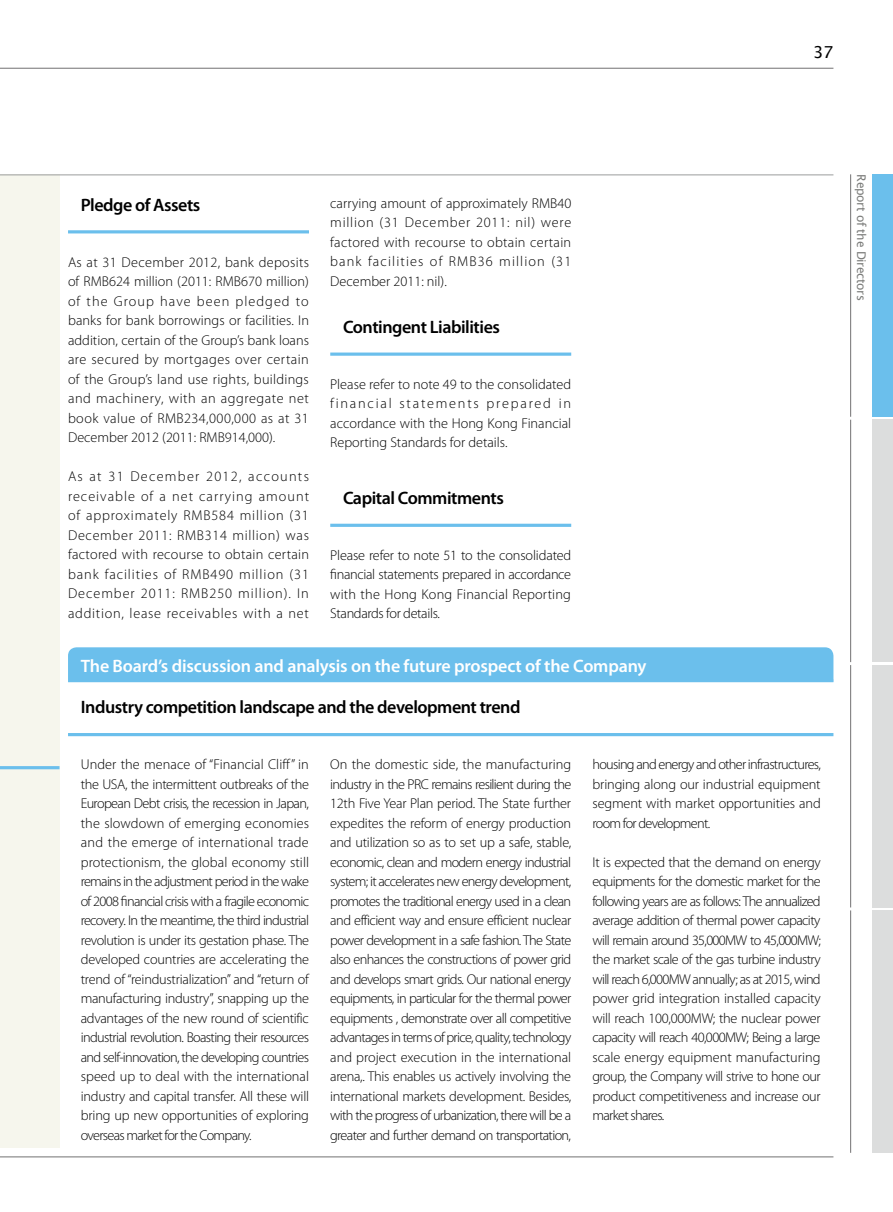
<style>
.page{position:relative;width:893px;height:1212px;background:#fff}
.page>*{position:absolute;margin:0;border:0;box-sizing:border-box;transform-origin:0 0}
.t1{font:600 18px "Myriad Pro";letter-spacing:-.025em;color:#000}
.t2{font:600 18px "Myriad Pro";letter-spacing:-.01em;color:#fff}
.t3{font:16.5px "Lucida Grande";color:#000}
.t4{font:300 14.25px/19.5px "Myriad Pro";color:#000;text-align:justify}
.t5{font:12px "Lucida Grande";letter-spacing:-.025em;color:#7b7c7a}
</style>
<div class="page">
<hr style="left:0;top:68px;width:833px;height:1px;background:#727172">
<hr style="left:0;top:1156px;width:833px;height:1px;background:#727172">
<div style="left:872px;top:174px;width:21px;height:243px;background:#6bbfec"></div>
<hr style="left:850px;top:174px;width:1px;height:243px;background:#727172">
<div style="left:872px;top:420px;width:21px;height:242px;background:#dcdddd"></div>
<hr style="left:850px;top:420px;width:1px;height:242px;background:#727172">
<div style="left:872px;top:665px;width:21px;height:242px;background:#dcdddd"></div>
<hr style="left:850px;top:665px;width:1px;height:242px;background:#727172">
<div style="left:872px;top:910px;width:21px;height:243px;background:#dcdddd"></div>
<hr style="left:850px;top:910px;width:1px;height:243px;background:#727172">
<div style="left:0;top:174px;width:60px;height:974px;background:#f6f6ed"></div>
<hr style="left:0;top:174px;width:833px;height:1px;background:#a1a2a2">
<hr style="left:0;top:766px;width:60px;height:3px;background:#6bbfec">
<hr style="left:68px;top:230px;width:241px;height:3px;background:#6bbfec">
<svg style="left:330px;top:352px;width:241px;height:4px"></svg>
<hr style="left:330px;top:524px;width:241px;height:3px;background:#6bbfec">
<div style="left:68px;top:647px;width:765px;height:35px;background:#6bbfec"></div>
<hr style="left:68px;top:733px;width:765px;height:3px;background:#6bbfec">
<p class="t3" style="left:813px;top:43px;width:22px">37</p>
<p class="t1" style="left:81px;top:193px;width:121px">Pledge of Assets</p>
<p class="t4" style="left:68px;top:252px;width:243px">As at 31 December 2012, bank deposits of RMB624 million (2011: RMB670 million) of the Group have been pledged to banks for bank borrowings or facilities. In addition, certain of the Group’s bank loans are secured by mortgages over certain of the Group’s land use rights, buildings and machinery, with an aggregate net book value of RMB234,000,000 as at 31<br>December 2012 (2011: RMB914,000).</p>
<p class="t4" style="left:68px;top:467px;width:243px">As at 31 December 2012, accounts receivable of a net carrying amount of approximately RMB584 million (31<br>December 2011: RMB314 million) was factored with recourse to obtain certain bank facilities of RMB490 million (31<br>December 2011: RMB250 million). In addition, lease receivables with a net</p>
<p class="t4" style="left:330px;top:193px;width:243px">carrying amount of approximately RMB40 million (31 December 2011: nil) were factored with recourse to obtain certain bank facilities of RMB36 million (31<br>December 2011: nil).</p>
<p class="t1" style="left:343px;top:315px;width:158px">Contingent Liabilities</p>
<p class="t4" style="left:330px;top:375px;width:242px">Please refer to note 49 to the consolidated financial statements prepared in accordance with the Hong Kong Financial Reporting Standards for details.</p>
<p class="t1" style="left:343px;top:487px;width:162px">Capital Commitments</p>
<p class="t4" style="left:330px;top:546px;width:243px">Please refer to note 51 to the consolidated financial statements prepared in accordance with the Hong Kong Financial Reporting Standards for details.</p>
<p class="t2" style="left:81px;top:654px;width:567px">The Board’s discussion and analysis on the future prospect of the Company</p>
<p class="t1" style="left:81px;top:696px;width:441px">Industry competition landscape and the development trend</p>
<p class="t4" style="left:81px;top:755px;width:230px">Under the menace of “Financial Cliff” in the USA, the intermittent outbreaks of the European Debt crisis, the recession in Japan, the slowdown of emerging economies and the emerge of international trade protectionism, the global economy still remains in the adjustment period in the wake of 2008 financial crisis with a fragile economic recovery. In the meantime, the third industrial revolution is under its gestation phase. The developed countries are accelerating the trend of “reindustrialization” and “return of manufacturing industry”, snapping up the advantages of the new round of scientific industrial revolution. Boasting their resources and self-innovation, the developing countries speed up to deal with the international industry and capital transfer. All these will bring up new opportunities of exploring overseas market for the Company.</p>
<p class="t4" style="left:330px;top:755px;width:243px">On the domestic side, the manufacturing industry in the PRC remains resilient during the 12th Five Year Plan period. The State further expedites the reform of energy production and utilization so as to set up a safe, stable, economic, clean and modern energy industrial system; it accelerates new energy development, promotes the traditional energy used in a clean and efficient way and ensure efficient nuclear power development in a safe fashion. The State also enhances the constructions of power grid and develops smart grids. Our national energy equipments, in particular for the thermal power equipments , demonstrate over all competitive advantages in terms of price, quality, technology and project execution in the international arena,. This enables us actively involving the international markets development. Besides, with the progress of urbanization, there will be a greater and further demand on transportation,</p>
<p class="t4" style="left:592px;top:755px;width:230px">housing and energy and other infrastructures, bringing along our industrial equipment segment with market opportunities and room for development.</p>
<p class="t4" style="left:592px;top:852px;width:230px">It is expected that the demand on energy equipments for the domestic market for the following years are as follows: The annualized average addition of thermal power capacity will remain around 35,000MW to 45,000MW; the market scale of the gas turbine industry will reach 6,000MW annually; as at 2015, wind power grid integration installed capacity will reach 100,000MW; the nuclear power capacity will reach 40,000MW; Being a large scale energy equipment manufacturing group, the Company will strive to hone our product competitiveness and increase our market shares.</p>
<p class="t5" style="left:868px;top:174px;width:128px;rotate:90deg">Report of the Directors</p>
</div>
